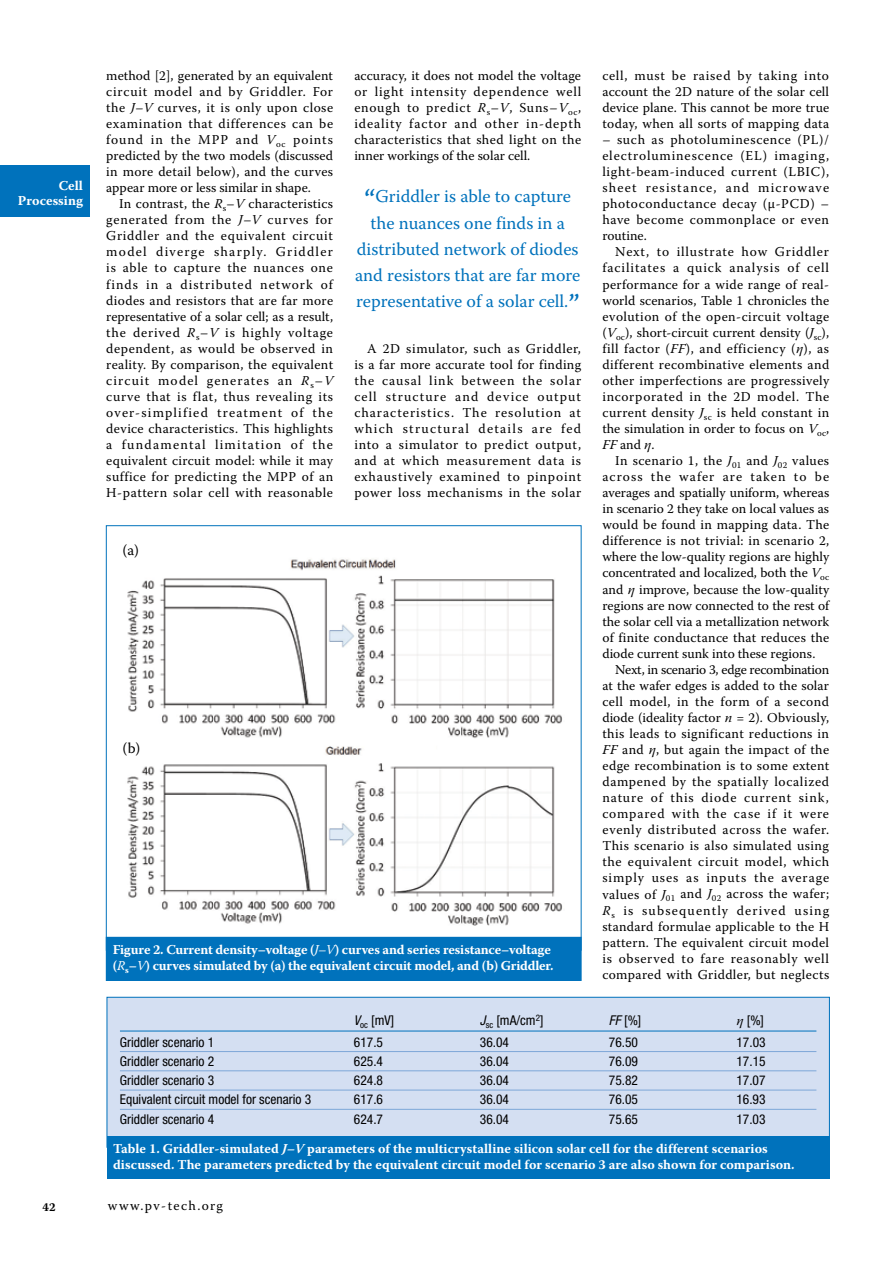
<style>
.page{position:relative;width:893px;height:1263px;background:#fff}
.page>*{position:absolute;margin:0;border:0;box-sizing:border-box;transform-origin:0 0}
.t1{font:18px/26.2px "Warnock Pro";color:#0072bc;text-align:center}
.t2{font:15px "Warnock Pro";color:#000}
.t3{font:13.5px/16px "Warnock Pro";letter-spacing:.03em;color:#000;text-align:justify}
.t4{font:700 13.5px/15.8px "Warnock Pro";color:#fff}
.t5{font:condensed 13.5px "Helvetica Neue";color:#000}
.t6{font:13.5px "Warnock Pro";letter-spacing:.1em;color:#000}
.t7{font:700 12px "Warnock Pro";color:#000}
.s1{font-style:italic}
.s2{font-size:30px}
.s3{font-weight:400;font-style:italic}
.s4{font-family:"Warnock Pro";font-style:italic;font-stretch:normal}
</style>
<div class="page">
<div style="left:0;top:166px;width:89px;height:51px;background:#0072bc"></div>
<div style="left:107px;top:997px;width:722px;height:150px;background:#d4dff2"></div>
<hr style="left:120px;top:1031px;width:696px;height:1px;background:#0072bc">
<hr style="left:120px;top:1051px;width:696px;height:1px;background:#7da7d8">
<hr style="left:120px;top:1070px;width:696px;height:1px;background:#7da7d8">
<hr style="left:120px;top:1090px;width:696px;height:1px;background:#7da7d8">
<hr style="left:120px;top:1109px;width:696px;height:1px;background:#7da7d8">
<img style="left:127px;top:559px;width:435px;height:367px">
<div style="left:106px;top:937px;width:475px;height:43px;background:#0072bc"></div>
<div style="left:106px;top:937px;width:475px;height:44px;border:1px solid #0072bc"></div>
<div style="left:107px;top:1136px;width:723px;height:43px;background:#0072bc"></div>
<p class="t4" style="left:18px;top:178px;width:66px;line-height:15px;text-align:right">Cell<br>Processing</p>
<p class="t3" style="left:106px;top:67px;width:228px">method [2], generated by an equivalent circuit model and by Griddler. For the <span class="s1">J–V</span> curves, it is only upon close examination that differences can be found in the MPP and <span class="s1">V</span><sub>oc</sub> points predicted by the two models (discussed in more detail below), and the curves appear more or less similar in shape.</p>
<p class="t3" style="left:106px;top:196px;width:228px;text-indent:13px">In contrast, the <span class="s1">R</span><sub>s</sub>–<span class="s1">V</span> characteristics generated from the <span class="s1">J–V</span> curves for Griddler and the equivalent circuit model diverge sharply. Griddler is able to capture the nuances one finds in a distributed network of diodes and resistors that are far more representative of a solar cell; as a result, the derived <span class="s1">R</span><sub>s</sub>–<span class="s1">V</span> is highly voltage dependent, as would be observed in reality. By comparison, the equivalent circuit model generates an <span class="s1">R</span><sub>s</sub>–<span class="s1">V </span>curve that is flat, thus revealing its over-simplified treatment of the device characteristics. This highlights a fundamental limitation of the equivalent circuit model: while it may suffice for predicting the MPP of an H-pattern solar cell with reasonable</p>
<p class="t2" style="left:123px;top:541px;width:18px">(a)</p>
<p class="t3" style="left:354px;top:67px;width:228px">accuracy, it does not model the voltage or light intensity dependence well enough to predict <span class="s1">R</span><sub>s</sub>–<span class="s1">V</span>, Suns–<span class="s1">V</span><sub>oc</sub>, ideality factor and other in-depth characteristics that shed light on the inner workings of the solar cell.</p>
<h1 class="t1" style="left:355px;top:183px;width:227px"><span class="s2">“</span>Griddler is able to capture the nuances one finds in a distributed network of diodes and resistors that are far more representative of a solar cell.<span class="s2">”</span></h1>
<p class="t3" style="left:354px;top:340px;width:228px;text-indent:13px">A 2D simulator, such as Griddler, is a far more accurate tool for finding the causal link between the solar cell structure and device output characteristics. The resolution at which structural details are fed into a simulator to predict output, and at which measurement data is exhaustively examined to pinpoint power loss mechanisms in the solar</p>
<p class="t2" style="left:123px;top:738px;width:19px">(b)</p>
<p class="t4" style="left:113px;top:941px;width:442px">Figure 2. Current density–voltage (<span class="s3">J–V</span>) curves and series resistance–voltage (<span class="s3">R</span><sub>s</sub>–<span class="s3">V</span>) curves simulated by (a) the equivalent circuit model, and (b) Griddler.</p>
<p class="t3" style="left:602px;top:67px;width:228px">cell, must be raised by taking into account the 2D nature of the solar cell device plane. This cannot be more true today, when all sorts of mapping data</p>
<p class="t3" style="left:602px;top:131px;width:228px">– such as photoluminescence (PL)/ electroluminescence (EL) imaging, light-beam-induced current (LBIC), sheet resistance, and microwave photoconductance decay (µ-PCD) – have become commonplace or even routine.</p>
<p class="t3" style="left:602px;top:244px;width:228px;text-indent:13px">Next, to illustrate how Griddler facilitates a quick analysis of cell performance for a wide range of real&shy;world scenarios, Table 1 chronicles the evolution of the open-circuit voltage (<span class="s1">V</span><sub>oc</sub>), short-circuit current density (<span class="s1">J</span><sub>sc</sub>), fill factor (<span class="s1">FF</span>), and efficiency (<span class="s1">η</span>), as different recombinative elements and other imperfections are progressively incorporated in the 2D model. The current density <span class="s1">J</span><sub>sc</sub> is held constant in the simulation in order to focus on <span class="s1">V</span><sub>oc</sub>, <span class="s1">FF</span> and <span class="s1">η</span>.</p>
<p class="t3" style="left:602px;top:452px;width:228px;text-indent:13px">In scenario 1, the <span class="s1">J</span><sub>01</sub> and <span class="s1">J</span><sub>02</sub> values across the wafer are taken to be averages and spatially uniform, whereas in scenario 2 they take on local values as would be found in mapping data. The difference is not trivial: in scenario 2, where the low-quality regions are highly concentrated and localized, both the <span class="s1">V</span><sub>oc </sub>and <span class="s1">η</span> improve, because the low-quality regions are now connected to the rest of the solar cell via a metallization network of finite conductance that reduces the diode current sunk into these regions.</p>
<p class="t3" style="left:602px;top:661px;width:228px;text-indent:13px">Next, in scenario 3, edge recombination at the wafer edges is added to the solar cell model, in the form of a second diode (ideality factor <span class="s1">n</span> = 2). Obviously, this leads to significant reductions in <span class="s1">FF</span> and <span class="s1">η</span>, but again the impact of the edge recombination is to some extent dampened by the spatially localized nature of this diode current sink, compared with the case if it were evenly distributed across the wafer.<br>This scenario is also simulated using the equivalent circuit model, which simply uses as inputs the average values of <span class="s1">J</span><sub>01</sub> and <span class="s1">J</span><sub>02</sub> across the wafer; <span class="s1">R</span><sub>s</sub> is subsequently derived using standard formulae applicable to the H pattern. The equivalent circuit model is observed to fare reasonably well compared with Griddler, but neglects</p>
<p class="t5" style="left:354px;top:1012px;width:42px"><span class="s1">V</span><sub>oc</sub> [mV]</p>
<p class="t5" style="left:480px;top:1012px;width:65px"><span class="s1">J</span><sub>sc</sub> [mA/cm<sup>2</sup>]</p>
<p class="t5" style="left:609px;top:1012px;width:34px"><span class="s1">FF</span> [%]</p>
<p class="t5" style="left:736px;top:1012px;width:29px"><span class="s4">η</span> [%]</p>
<p class="t5" style="left:120px;top:1034px;width:96px">Griddler scenario 1</p>
<p class="t5" style="left:354px;top:1034px;width:31px">617.5</p>
<p class="t5" style="left:480px;top:1034px;width:31px">36.04</p>
<p class="t5" style="left:609px;top:1034px;width:31px">76.50</p>
<p class="t5" style="left:736px;top:1034px;width:31px">17.03</p>
<p class="t5" style="left:120px;top:1053px;width:96px">Griddler scenario 2</p>
<p class="t5" style="left:354px;top:1053px;width:31px">625.4</p>
<p class="t5" style="left:480px;top:1053px;width:31px">36.04</p>
<p class="t5" style="left:609px;top:1053px;width:31px">76.09</p>
<p class="t5" style="left:736px;top:1053px;width:31px">17.15</p>
<p class="t5" style="left:120px;top:1072px;width:96px">Griddler scenario 3</p>
<p class="t5" style="left:354px;top:1072px;width:31px">624.8</p>
<p class="t5" style="left:480px;top:1072px;width:31px">36.04</p>
<p class="t5" style="left:609px;top:1072px;width:31px">75.82</p>
<p class="t5" style="left:736px;top:1072px;width:31px">17.07</p>
<p class="t5" style="left:120px;top:1092px;width:193px">Equivalent circuit model for scenario 3</p>
<p class="t5" style="left:354px;top:1092px;width:31px">617.6</p>
<p class="t5" style="left:480px;top:1092px;width:31px">36.04</p>
<p class="t5" style="left:609px;top:1092px;width:31px">76.05</p>
<p class="t5" style="left:736px;top:1092px;width:31px">16.93</p>
<p class="t5" style="left:120px;top:1111px;width:96px">Griddler scenario 4</p>
<p class="t5" style="left:354px;top:1111px;width:31px">624.7</p>
<p class="t5" style="left:480px;top:1111px;width:31px">36.04</p>
<p class="t5" style="left:609px;top:1111px;width:31px">75.65</p>
<p class="t5" style="left:736px;top:1111px;width:31px">17.03</p>
<p class="t4" style="left:113px;top:1140px;width:683px">Table 1. Griddler-simulated <span class="s1">J–V</span> parameters of the multicrystalline silicon solar cell for the different scenarios discussed. The parameters predicted by the equivalent circuit model for scenario 3 are also shown for comparison.</p>
<p class="t7" style="left:43px;top:1200px;width:14px">42</p>
<p class="t6" style="left:108px;top:1198px;width:117px">www.pv-tech.org</p>
</div>
